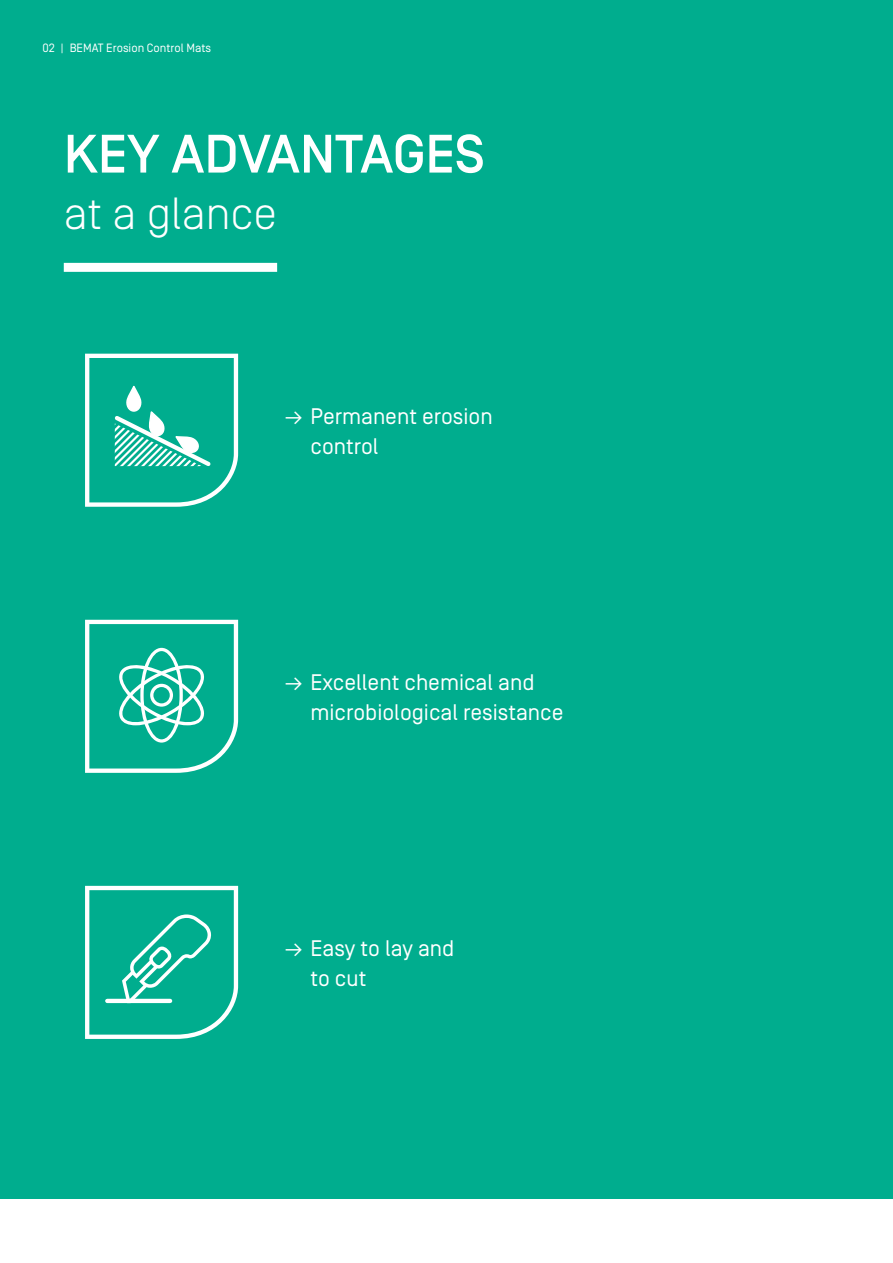
<style>
.page{position:relative;width:893px;height:1263px;background:#fff}
.page>*{position:absolute;margin:0;border:0;box-sizing:border-box;transform-origin:0 0}
.H1_-_36pt{font:500 54px "Simplon Norm";color:#fff}
.H2_-_30pt_mit_Absatz{font:300 45px "Simplon Norm";color:#fff}
.t1{font:22.5px/30px "Simplon Norm";color:#fff}
.t2{font:12px "Simplon Norm";color:#fff}
</style>
<div class="page">
<div style="left:0;top:0;width:893px;height:1199px;background:#00ad8e"></div>
<svg style="left:85px;top:354px;width:153px;height:153px"></svg>
<svg style="left:85px;top:886px;width:153px;height:153px"></svg>
<svg style="left:85px;top:620px;width:153px;height:153px"></svg>
<div style="left:64px;top:263px;width:213px;height:9px;background:#fff"></div>
<p class="t2" style="left:43px;top:42px;width:170px">02 | BEMAT Erosion Control Mats</p>
<p class="H1_-_36pt" style="left:64px;top:125px;width:423px">KEY ADVANTAGES</p>
<p class="H2_-_30pt_mit_Absatz" style="left:64px;top:189px;width:215px">at a glance</p>
<p class="t1" style="left:310px;top:402px;width:184px;text-indent:-26px">→ Permanent erosion control</p>
<p class="t1" style="left:310px;top:668px;width:255px;text-indent:-26px">→ Excellent chemical and microbiological resistance</p>
<p class="t1" style="left:310px;top:934px;width:145px;text-indent:-26px">→ Easy to lay and to cut</p>
</div>
